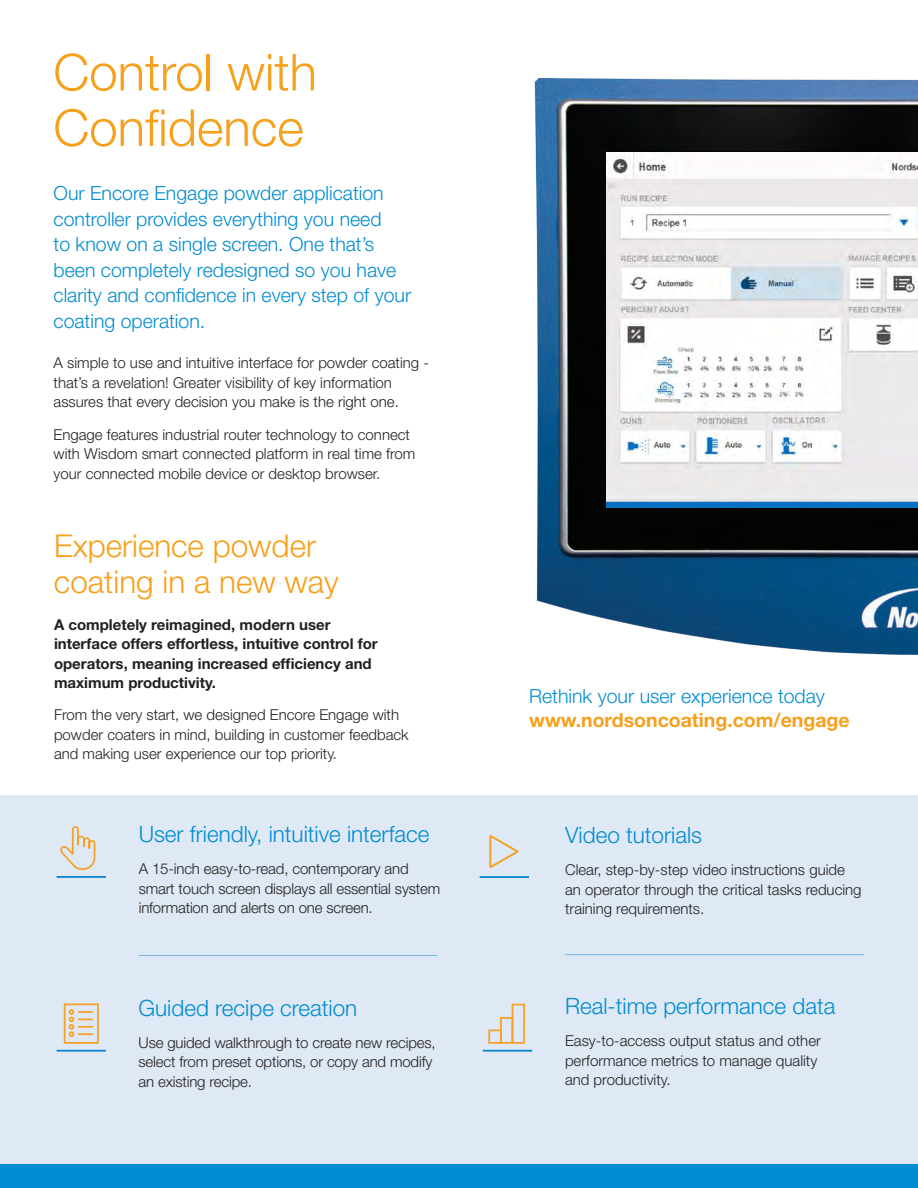
<style>
.page{position:relative;width:918px;height:1188px;background:#fff}
.page>*{position:absolute;margin:0;border:0;box-sizing:border-box;transform-origin:0 0}
.t1{font:300 51px/55.5px "Helvetica Neue LT Std";color:#f6a01b}
.t2{font:300 31.5px/36px "Helvetica Neue LT Std";color:#f6a01b}
.t3{font:300 22.5px "Helvetica Neue LT Std";color:#008cd2}
.t4{font:300 19.5px/25.5px "Helvetica Neue LT Std";color:#008cd2}
.t5{font:300 15px/19.5px "Helvetica Neue LT Std";color:#231f20}
.t6{font:700 15px/19.5px "Helvetica Neue LT Std";color:#231f20}
.s1{font-weight:700;color:#f6a01b}
</style>
<div class="page">
<img style="left:534px;top:77px;width:384px;height:578px">
<div style="left:0;top:796px;width:918px;height:392px;background:#dfe9f5"></div>
<hr style="left:57px;top:1050px;width:49px;height:2px;background:#0082c8">
<div style="left:64px;top:1003px;width:35px;height:41px;border:2px solid #f5a026"></div>
<svg style="left:69px;top:1009px;width:24px;height:28px"></svg>
<hr style="left:483px;top:1050px;width:49px;height:2px;background:#0082c8">
<div style="left:488px;top:1030px;width:14px;height:14px;border:2px solid #f5a026"></div>
<div style="left:500px;top:1017px;width:13px;height:27px;border:2px solid #f5a026"></div>
<div style="left:512px;top:1004px;width:13px;height:40px;border:2px solid #f5a026"></div>
<hr style="left:57px;top:876px;width:49px;height:2px;background:#0082c8">
<svg style="left:60px;top:826px;width:36px;height:44px"></svg>
<hr style="left:480px;top:876px;width:49px;height:2px;background:#0082c8">
<svg style="left:489px;top:835px;width:29px;height:33px"></svg>
<hr style="left:139px;top:955px;width:299px;height:1px;background:#76b7e5">
<hr style="left:565px;top:954px;width:299px;height:1px;background:#76b7e5">
<div style="left:0;top:1165px;width:918px;height:23px;background:#008cd2"></div>
<img style="left:606px;top:152px;width:312px;height:355px">
<p class="t1" style="left:53px;top:43px;width:265px">Control with<br>Confidence</p>
<p class="t4" style="left:54px;top:180px;width:359px">Our Encore Engage powder application controller provides everything you need<br>to know on a single screen. One that’s been completely redesigned so you have clarity and confidence in every step of your coating operation.</p>
<p class="t5" style="left:54px;top:353px;width:377px">A simple to use and intuitive interface for powder coating - that’s a revelation! Greater visibility of key information assures that every decision you make is the right one.</p>
<p class="t5" style="left:54px;top:424px;width:363px">Engage features industrial router technology to connect with Wisdom smart connected platform in real time from your connected mobile device or desktop browser.</p>
<p class="t2" style="left:54px;top:527px;width:286px">Experience powder coating in a new way</p>
<p class="t6" style="left:54px;top:614px;width:325px">A completely reimagined, modern user interface offers effortless, intuitive control for operators, meaning increased efficiency and maximum productivity.</p>
<p class="t5" style="left:54px;top:705px;width:356px">From the very start, we designed Encore Engage with powder coaters in mind, building in customer feedback and making user experience our top priority.</p>
<p class="t3" style="left:139px;top:820px;width:292px">User friendly, intuitive interface</p>
<p class="t5" style="left:139px;top:859px;width:303px">A 15-inch easy-to-read, contemporary and smart touch screen displays all essential system information and alerts on one screen.</p>
<p class="t3" style="left:139px;top:994px;width:220px">Guided recipe creation</p>
<p class="t5" style="left:139px;top:1032px;width:299px">Use guided walkthrough to create new recipes, select from preset options, or copy and modify an existing recipe.</p>
<p class="t4" style="left:529px;top:684px;width:322px;line-height:24px">Rethink your user experience today <span class="s1">www.nordsoncoating.com/engage</span></p>
<p class="t3" style="left:565px;top:821px;width:138px">Video tutorials</p>
<p class="t5" style="left:565px;top:860px;width:298px">Clear, step-by-step video instructions guide an operator through the critical tasks reducing training requirements.</p>
<p class="t3" style="left:565px;top:992px;width:272px">Real-time performance data</p>
<p class="t5" style="left:565px;top:1031px;width:257px">Easy-to-access output status and other performance metrics to manage quality and productivity.</p>
</div>
